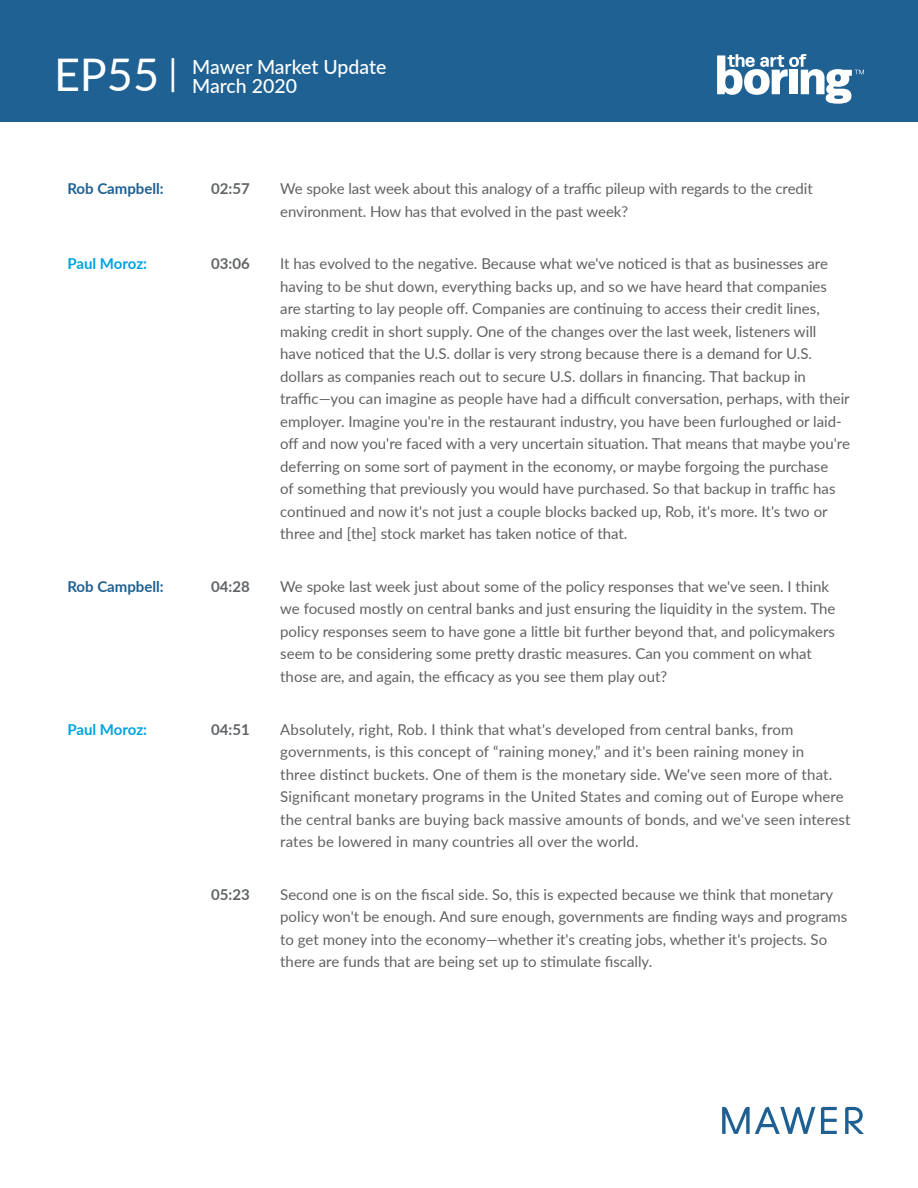
<style>
.page{position:relative;width:918px;height:1188px;background:#fff}
.page>*{position:absolute;margin:0;border:0;box-sizing:border-box;transform-origin:0 0}
.t1{font:500 19.5px/19.5px "Lato";letter-spacing:-.005em;color:#fff}
.t2{font:15px/22.5px "Lato";color:#616163}
.t3{font:700 15px "Lato";color:#606366}
.t4{font:700 15px "Lato";color:#1f6092}
.t5{font:700 15px "Lato";letter-spacing:-.01em;color:#00a3e0}
.s1{font-weight:400;font-size:45px}
.s2{font-weight:400;font-size:36px}
</style>
<div class="page">
<div style="left:0;top:0;width:918px;height:122px;background:#1f6193"></div>
<svg style="left:717px;top:54px;width:147px;height:50px"></svg>
<svg style="left:845px;top:1107px;width:19px;height:27px"></svg>
<svg style="left:821px;top:1107px;width:16px;height:27px"></svg>
<svg style="left:722px;top:1107px;width:93px;height:27px"></svg>
<h1 class="t1" style="left:192px;top:56px;width:196px;text-indent:-138px"><span class="s1">EP55</span> <span class="s2">|</span> Mawer Market Update<br>March 2020</h1>
<p class="t4" style="left:68px;top:178px;width:98px">Rob Campbell:</p>
<p class="t3" style="left:211px;top:178px;width:40px">02:57</p>
<p class="t2" style="left:280px;top:177px;width:534px">We spoke last week about this analogy of a traffic pileup with regards to the credit environment. How has that evolved in the past week?</p>
<p class="t5" style="left:68px;top:253px;width:81px">Paul Moroz:</p>
<p class="t3" style="left:211px;top:253px;width:40px">03:06</p>
<p class="t2" style="left:280px;top:252px;width:571px">It has evolved to the negative. Because what we've noticed is that as businesses are having to be shut down, everything backs up, and so we have heard that companies are starting to lay people off. Companies are continuing to access their credit lines, making credit in short supply. One of the changes over the last week, listeners will have noticed that the U.S. dollar is very strong because there is a demand for U.S. dollars as companies reach out to secure U.S. dollars in financing. That backup in traffic—you can imagine as people have had a difficult conversation, perhaps, with their employer. Imagine you're in the restaurant industry, you have been furloughed or laid&shy;off and now you're faced with a very uncertain situation. That means that maybe you're deferring on some sort of payment in the economy, or maybe forgoing the purchase<br>of something that previously you would have purchased. So that backup in traffic has continued and now it's not just a couple blocks backed up, Rob, it's more. It's two or three and [the] stock market has taken notice of that.</p>
<p class="t4" style="left:68px;top:575px;width:98px">Rob Campbell:</p>
<p class="t3" style="left:211px;top:575px;width:40px">04:28</p>
<p class="t2" style="left:280px;top:575px;width:557px">We spoke last week just about some of the policy responses that we've seen. I think we focused mostly on central banks and just ensuring the liquidity in the system. The policy responses seem to have gone a little bit further beyond that, and policymakers seem to be considering some pretty drastic measures. Can you comment on what those are, and again, the efficacy as you see them play out?</p>
<p class="t5" style="left:68px;top:718px;width:81px">Paul Moroz:</p>
<p class="t3" style="left:211px;top:718px;width:40px">04:51</p>
<p class="t2" style="left:280px;top:717px;width:572px">Absolutely, right, Rob. I think that what's developed from central banks, from governments, is this concept of “raining money,” and it's been raining money in<br>three distinct buckets. One of them is the monetary side. We've seen more of that.<br>Significant monetary programs in the United States and coming out of Europe where the central banks are buying back massive amounts of bonds, and we've seen interest rates be lowered in many countries all over the world.</p>
<p class="t3" style="left:211px;top:883px;width:40px">05:23</p>
<p class="t2" style="left:280px;top:882px;width:569px">Second one is on the fiscal side. So, this is expected because we think that monetary policy won't be enough. And sure enough, governments are finding ways and programs to get money into the economy—whether it's creating jobs, whether it's projects. So there are funds that are being set up to stimulate fiscally.</p>
</div>
